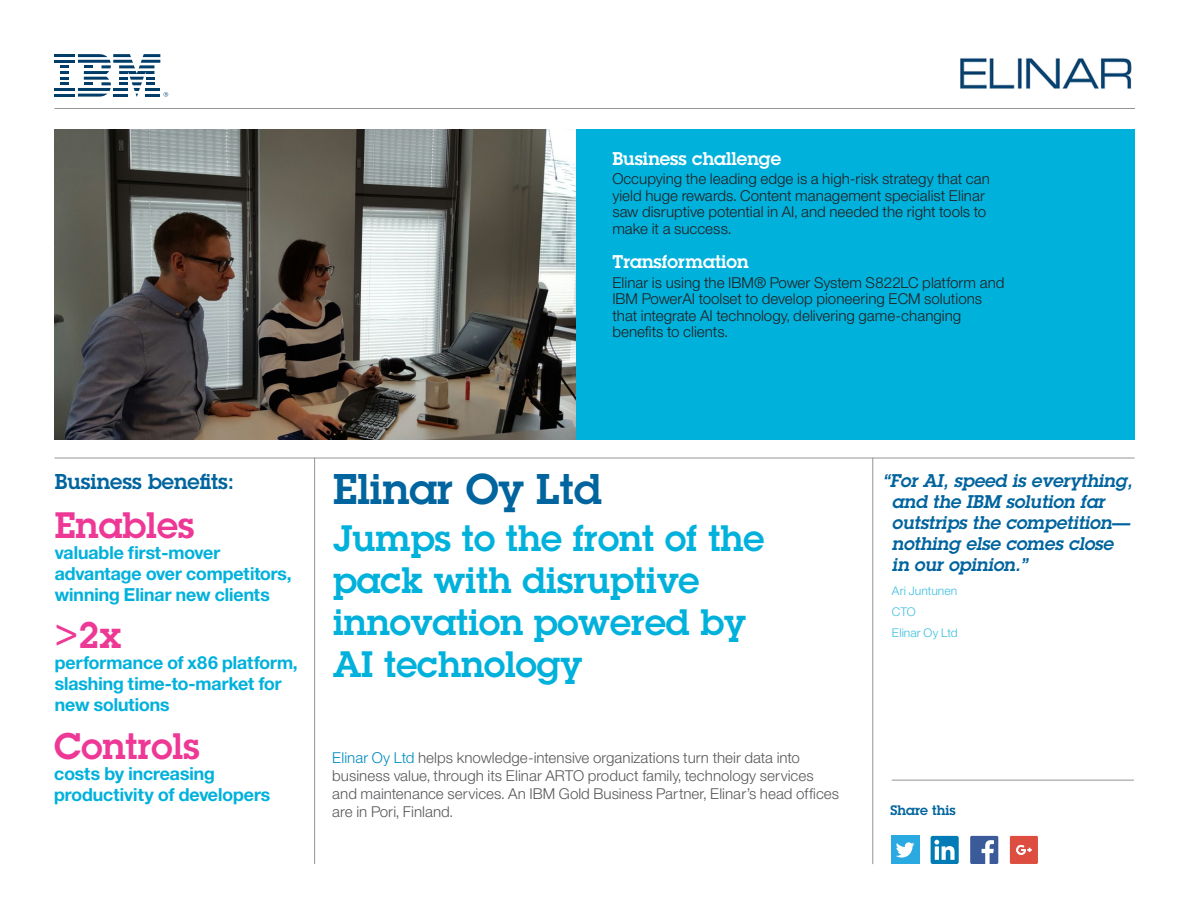
<style>
.page{position:relative;width:1188px;height:918px;background:#fff}
.page>*{position:absolute;margin:0;border:0;box-sizing:border-box;transform-origin:0 0}
.Title_-_Color_A{font:600 42px "Lubalin Graph Std";color:#00649e}
.Subtitle-Color_B{font:600 36px/42px "Lubalin Graph Std";color:#00b1dc}
.Benefits_First_Line{font:600 36px "Lubalin Graph Std";color:#ed3896}
.Sidebar_-_head_-_Col{font:600 21px "Lubalin Graph Std";color:#00649e}
.Benefits_First_Line-2{font:18px/21px "Helv Neue Boldfor IBM";color:#00b1dc}
.t1{font:italic 600 18px/21px "Lubalin Graph Std";color:#00649e}
.Sidebar_-_head_-_Col-2{font:600 18px "Lubalin Graph Std";color:#fff}
.Intro{font:15px/18px "Helv Neue Lightfor IBM";color:#57585a}
.Business_Challenge_T{font:15px/16.5px "Helv Neue Lightfor IBM";color:#231f20}
.Transformation_Text{font:15px/16.5px "Helv Neue Lightfor IBM";color:#231f20}
.Sidebar_-_head_-__Fo{font:600 13.5px "Lubalin Graph Std";color:#00649e}
.Quote_-_small{font:12px/21px "Helv Neue Lightfor IBM";color:#38bee2}
.s1{color:#008ac0}
</style>
<div class="page">
<img style="left:960px;top:58px;width:172px;height:31px">
<img style="left:54px;top:129px;width:522px;height:310px">
<div style="left:576px;top:129px;width:559px;height:310px;background:#00b1dc"></div>
<hr style="left:54px;top:54px;width:21px;height:3px;background:#003e69">
<hr style="left:54px;top:60px;width:21px;height:3px;background:#003e69">
<hr style="left:54px;top:88px;width:21px;height:3px;background:#003e69">
<svg style="left:60px;top:65px;width:9px;height:20px"></svg>
<hr style="left:54px;top:94px;width:21px;height:3px;background:#003e69">
<svg style="left:78px;top:54px;width:90px;height:43px"></svg>
<hr style="left:54px;top:108px;width:1081px;height:1px;background:#939598">
<hr style="left:54px;top:458px;width:1081px;height:1px;background:#939598">
<hr style="left:314px;top:458px;width:1px;height:406px;background:#939598">
<hr style="left:872px;top:458px;width:1px;height:406px;background:#939598">
<hr style="left:892px;top:780px;width:242px;height:1px;background:#939598">
<div style="left:931px;top:836px;width:28px;height:28px;background:#007bb6;border-radius:2px"></div>
<svg style="left:934px;top:840px;width:21px;height:20px"></svg>
<div style="left:891px;top:836px;width:28px;height:28px;background:#2aaae1"></div>
<svg style="left:896px;top:842px;width:18px;height:16px"></svg>
<div style="left:970px;top:836px;width:28px;height:28px;background:#3b5a9a;border-radius:2px"></div>
<svg style="left:982px;top:840px;width:12px;height:24px"></svg>
<svg style="left:1010px;top:836px;width:28px;height:28px"></svg>
<p class="Sidebar_-_head_-_Col-2" style="left:612px;top:146px;width:170px">Business challenge</p>
<p class="Business_Challenge_T" style="left:612px;top:170px;width:379px">Occupying the leading edge is a high-risk strategy that can yield huge rewards. Content management specialist Elinar saw disruptive potential in AI, and needed the right tools to make it a success.</p>
<p class="Sidebar_-_head_-_Col-2" style="left:612px;top:250px;width:138px">Transformation</p>
<p class="Transformation_Text" style="left:612px;top:274px;width:394px">Elinar is using the IBM® Power System S822LC platform and IBM PowerAI toolset to develop pioneering ECM solutions that integrate AI technology, delivering game-changing benefits to clients.</p>
<p class="Sidebar_-_head_-_Col" style="left:55px;top:468px;width:181px">Business benefits:</p>
<p class="Benefits_First_Line" style="left:55px;top:502px;width:141px">Enables</p>
<p class="Benefits_First_Line-2" style="left:55px;top:542px;width:238px">valuable first-mover advantage over competitors, winning Elinar new clients</p>
<p class="Benefits_First_Line" style="left:55px;top:611px;width:68px">&gt;2x</p>
<p class="Benefits_First_Line-2" style="left:55px;top:651px;width:244px">performance of x86 platform, slashing time-to-market for new solutions</p>
<p class="Benefits_First_Line" style="left:54px;top:722px;width:147px">Controls</p>
<p class="Benefits_First_Line-2" style="left:54px;top:762px;width:217px">costs by increasing productivity of developers</p>
<p class="Title_-_Color_A" style="left:333px;top:461px;width:270px">Elinar Oy Ltd</p>
<p class="Subtitle-Color_B" style="left:333px;top:516px;width:433px">Jumps to the front of the pack with disruptive innovation powered by<br>AI technology</p>
<p class="Intro" style="left:332px;top:748px;width:508px"><span class="s1">Elinar Oy Ltd</span> helps knowledge-intensive organizations turn their data into business value, through its Elinar ARTO product family, technology services and maintenance services. An IBM Gold Business Partner, Elinar’s head offices are in Pori, Finland.</p>
<p class="t1" style="left:892px;top:470px;width:242px;text-indent:-9px">“For AI, speed is everything, and the IBM solution far outstrips the competition— nothing else comes close in our opinion.”</p>
<p class="Quote_-_small" style="left:892px;top:580px;width:67px">Ari Juntunen<br>CTO<br>Elinar Oy Ltd</p>
<p class="Sidebar_-_head_-__Fo" style="left:890px;top:801px;width:67px">Share this</p>
</div>
